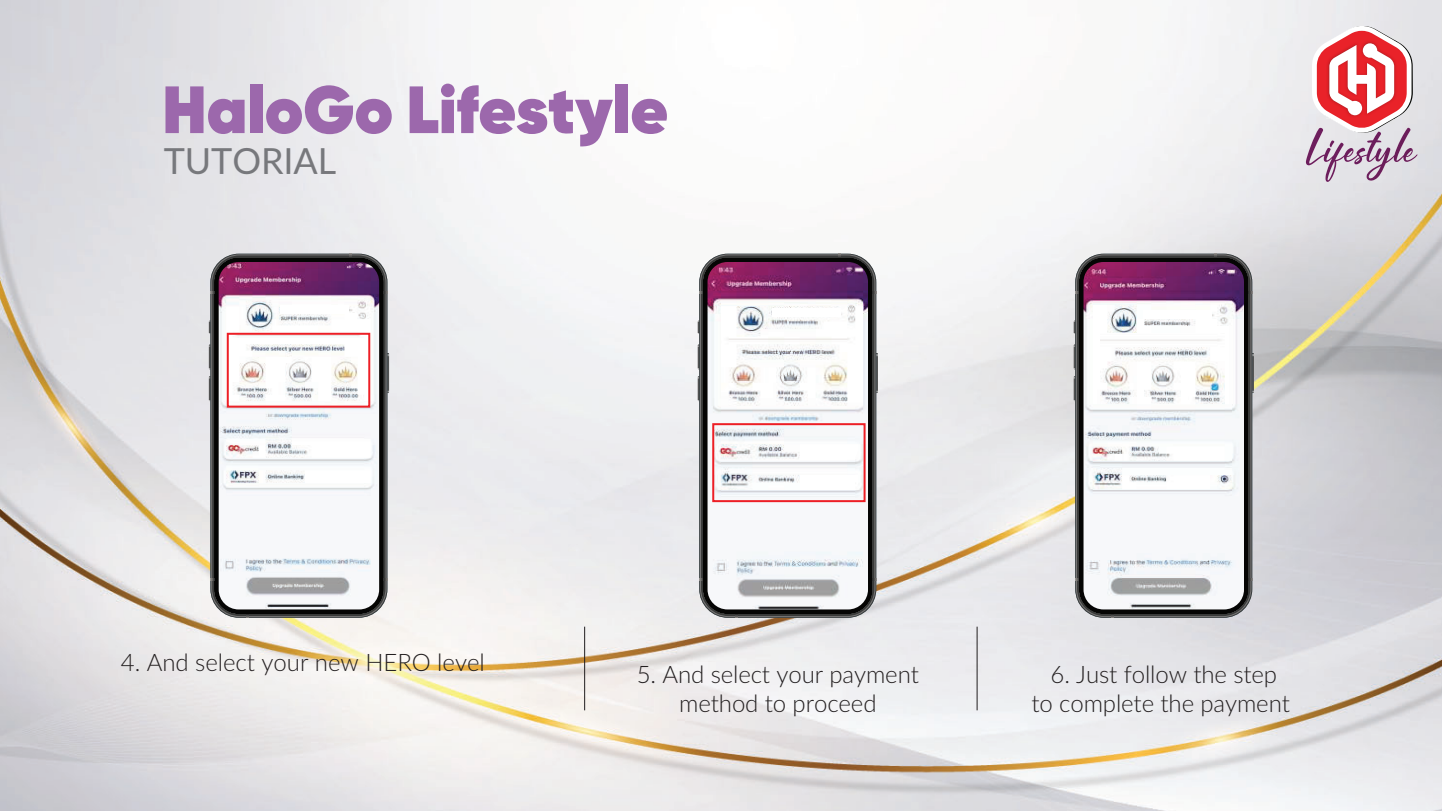
<style>
.page{position:relative;width:1442px;height:811px;background:#fff}
.page>*{position:absolute;margin:0;border:0;box-sizing:border-box;transform-origin:0 0}
.t1{font:800 66.6px "Gilroy";color:#9c68ac}
.t2{font:36px "Lato";color:#77787c}
.t3{font:300 24px/28.8px "Lato";letter-spacing:-.005em;color:#231f20;text-align:center}
</style>
<div class="page">
<img style="left:0;top:0;width:1441px;height:810px">
<svg style="left:386px;top:353px;width:3px;height:40px"></svg>
<svg style="left:209px;top:320px;width:1px;height:13px"></svg>
<svg style="left:209px;top:344px;width:2px;height:25px"></svg>
<svg style="left:209px;top:376px;width:2px;height:25px"></svg>
<svg style="left:211px;top:254px;width:175px;height:363px"></svg>
<svg style="left:875px;top:353px;width:2px;height:40px"></svg>
<svg style="left:697px;top:320px;width:2px;height:13px"></svg>
<svg style="left:697px;top:344px;width:3px;height:25px"></svg>
<svg style="left:697px;top:376px;width:3px;height:25px"></svg>
<svg style="left:700px;top:254px;width:175px;height:363px;fill:#f6f8f9"></svg>
<img style="left:1305px;top:128px;width:82px;height:54px">
<svg style="left:1311px;top:25px;width:101px;height:108px"></svg>
<hr style="left:1251px;top:353px;width:2px;height:40px;background:#555758">
<svg style="left:1073px;top:320px;width:2px;height:13px"></svg>
<svg style="left:1073px;top:344px;width:3px;height:25px"></svg>
<svg style="left:1073px;top:376px;width:3px;height:25px"></svg>
<svg style="left:1075px;top:254px;width:176px;height:363px"></svg>
<hr style="left:584px;top:626px;width:1px;height:84px;background:#201d1e">
<hr style="left:976px;top:626px;width:1px;height:84px;background:#201d1e">
<div style="left:1142px;top:310px;width:69px;height:9px;background:#fff"></div>
<div style="left:771px;top:308px;width:69px;height:9px;background:#fff"></div>
<div style="left:279px;top:305px;width:69px;height:9px;background:#fff"></div>
<div style="left:227px;top:333px;width:143px;height:74px;border:2px solid #ed1f26"></div>
<div style="left:712px;top:423px;width:153px;height:79px;border:2px solid #ed1f26"></div>
<h1 class="t1" style="left:162px;top:86px;width:507px">HaloGo Lifestyle</h1>
<h2 class="t2" style="left:164px;top:141px;width:174px">TUTORIAL</h2>
<p class="t3" style="left:121px;top:648px;width:365px">4. And select your new HERO level</p>
<p class="t3" style="left:636px;top:660px;width:284px">5. And select your payment method to proceed</p>
<p class="t3" style="left:1031px;top:660px;width:260px">6. Just follow the step<br>to complete the payment</p>
</div>
